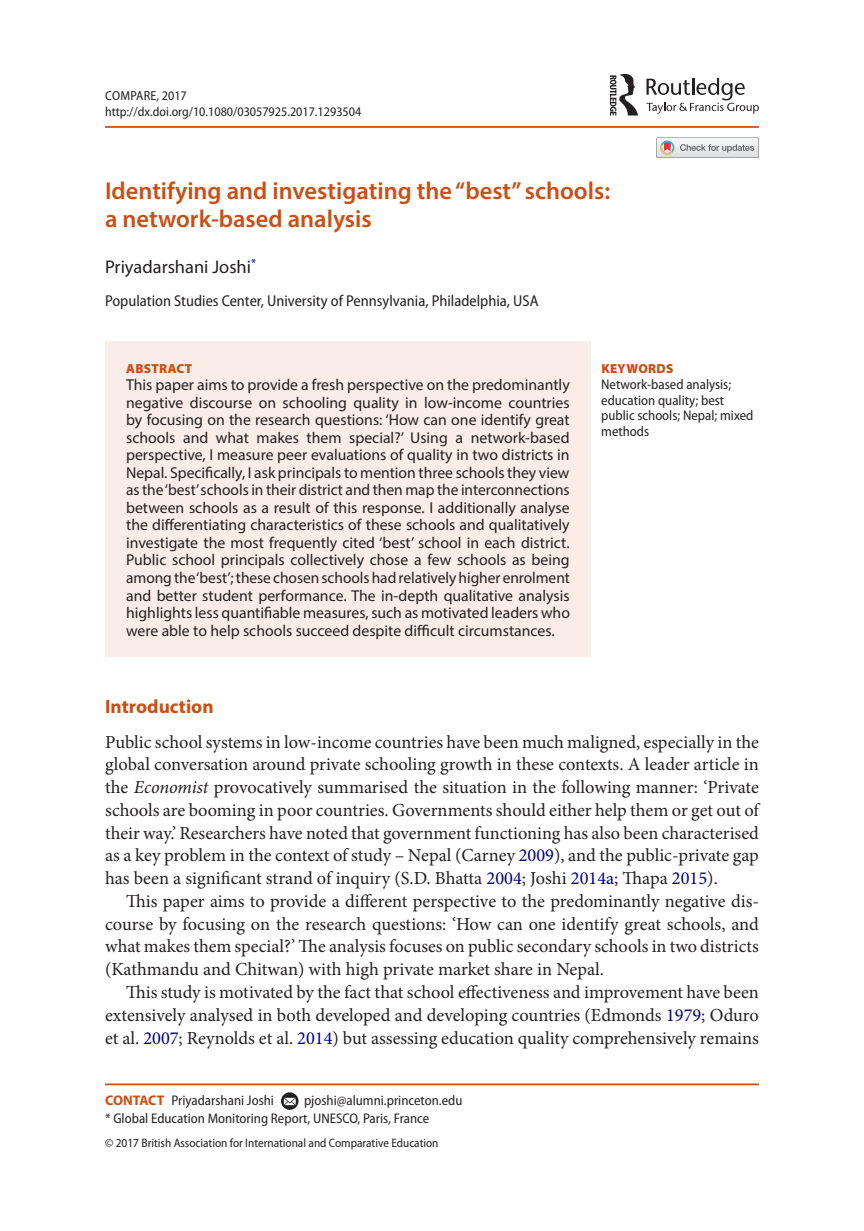
<style>
.page{position:relative;width:864px;height:1231px;background:#fff}
.page>*{position:absolute;margin:0;border:0;box-sizing:border-box;transform-origin:0 0}
.t1{font:600 24.5px/28px "Myriad Pro";color:#cc4e12}
.t2{font:700 19.25px "Myriad Pro";color:#cc4e12}
.t3{font:18.38px/22.8px "Minion Pro";color:#231f20;text-align:justify}
.t4{font:18.38px "Myriad Pro";color:#231f20}
.t5{font:15.75px/17.5px "Myriad Pro";color:#231f20;text-align:justify}
.t6{font:semi-condensed 15.75px "Myriad Pro";color:#231f20}
.t7{font:semi-condensed 14px/15.8px "Myriad Pro";color:#231f20}
.t8{font:semi-condensed 13.12px/15.8px "Myriad Pro";color:#231f20}
.t9{font:900 13.12px "Myriad Pro";letter-spacing:.02em;color:#cc4e12}
.t10{font:semi-condensed 12.25px "Myriad Pro";color:#231f20}
.s1{font-style:italic}
.s2{color:#000080}
.s3{font-weight:700;font-stretch:normal;color:#cc4e12}
</style>
<div class="page">
<hr style="left:105px;top:126px;width:653px;height:2px;background:#cc4e12">
<div style="left:105px;top:342px;width:485px;height:315px;background:#faede7"></div>
<hr style="left:105px;top:1083px;width:653px;height:2px;background:#cc4e12">
<svg style="left:281px;top:1092px;width:17px;height:17px"></svg>
<svg style="left:284px;top:1097px;width:11px;height:7px"></svg>
<svg style="left:646px;top:78px;width:112px;height:36px"></svg>
<svg style="left:609px;top:74px;width:28px;height:42px"></svg>
<svg style="left:656px;top:137px;width:102px;height:21px"></svg>
<p class="t8" style="left:105px;top:88px;width:257px">Compare, 2017 http://dx.doi.org/10.1080/03057925.2017.1293504</p>
<h1 class="t1" style="left:105px;top:177px;width:506px">Identifying and investigating the “best” schools: a network-based analysis</h1>
<p class="t4" style="left:105px;top:256px;width:152px">Priyadarshani Joshi<sup>*</sup></p>
<p class="t6" style="left:105px;top:292px;width:434px">Population Studies Center, University of Pennsylvania, Philadelphia, USA</p>
<p class="t9" style="left:126px;top:361px;width:68px">ABSTRACT</p>
<p class="t5" style="left:126px;top:376px;width:445px">This paper aims to provide a fresh perspective on the predominantly negative discourse on schooling quality in low-income countries by focusing on the research questions: ‘How can one identify great schools and what makes them special?’ Using a network-based perspective, I measure peer evaluations of quality in two districts in Nepal. Specifically, I ask principals to mention three schools they view as the ‘best’ schools in their district and then map the interconnections between schools as a result of this response. I additionally analyse the differentiating characteristics of these schools and qualitatively investigate the most frequently cited ‘best’ school in each district.<br>Public school principals collectively chose a few schools as being among the ‘best’; these chosen schools had relatively higher enrolment and better student performance. The in-depth qualitative analysis highlights less quantifiable measures, such as motivated leaders who were able to help schools succeed despite difficult circumstances.</p>
<p class="t9" style="left:601px;top:361px;width:74px">KEYWORDS</p>
<p class="t7" style="left:601px;top:376px;width:154px">Network-based analysis; education quality; best public schools; Nepal; mixed methods</p>
<p class="t2" style="left:105px;top:694px;width:110px">Introduction</p>
<p class="t3" style="left:105px;top:730px;width:655px">Public school systems in low-income countries have been much maligned, especially in the global conversation around private schooling growth in these contexts. A leader article in the <span class="s1">Economist</span> provocatively summarised the situation in the following manner: ‘Private schools are booming in poor countries. Governments should either help them or get out of their way.’ Researchers have noted that government functioning has also been characterised as a key problem in the context of study – Nepal (Carney <span class="s2">2009</span>), and the public-private gap has been a significant strand of inquiry (S.D. Bhatta <span class="s2">2004</span>; Joshi <span class="s2">2014a</span>; Thapa <span class="s2">2015</span>).</p>
<p class="t3" style="left:105px;top:889px;width:655px;text-indent:21px">This paper aims to provide a different perspective to the predominantly negative dis&shy;course by focusing on the research questions: ‘How can one identify great schools, and what makes them special?’ The analysis focuses on public secondary schools in two districts (Kathmandu and Chitwan) with high private market share in Nepal.</p>
<p class="t3" style="left:105px;top:980px;width:655px;text-indent:21px">This study is motivated by the fact that school effectiveness and improvement have been extensively analysed in both developed and developing countries (Edmonds <span class="s2">1979</span>; Oduro et al. <span class="s2">2007</span>; Reynolds et al. <span class="s2">2014</span>) but assessing education quality comprehensively remains</p>
<p class="t7" style="left:105px;top:1091px;width:359px;line-height:17.5px;text-indent:199px">pjoshi@alumni.princeton.edu * Global Education Monitoring Report, UNESCO, Paris, France</p>
<p class="t7" style="left:105px;top:1092px;width:170px"><span class="s3">CONTACT</span> Priyadarshani Joshi</p>
<p class="t10" style="left:105px;top:1136px;width:335px">© 2017 British Association for International and Comparative Education</p>
</div>
